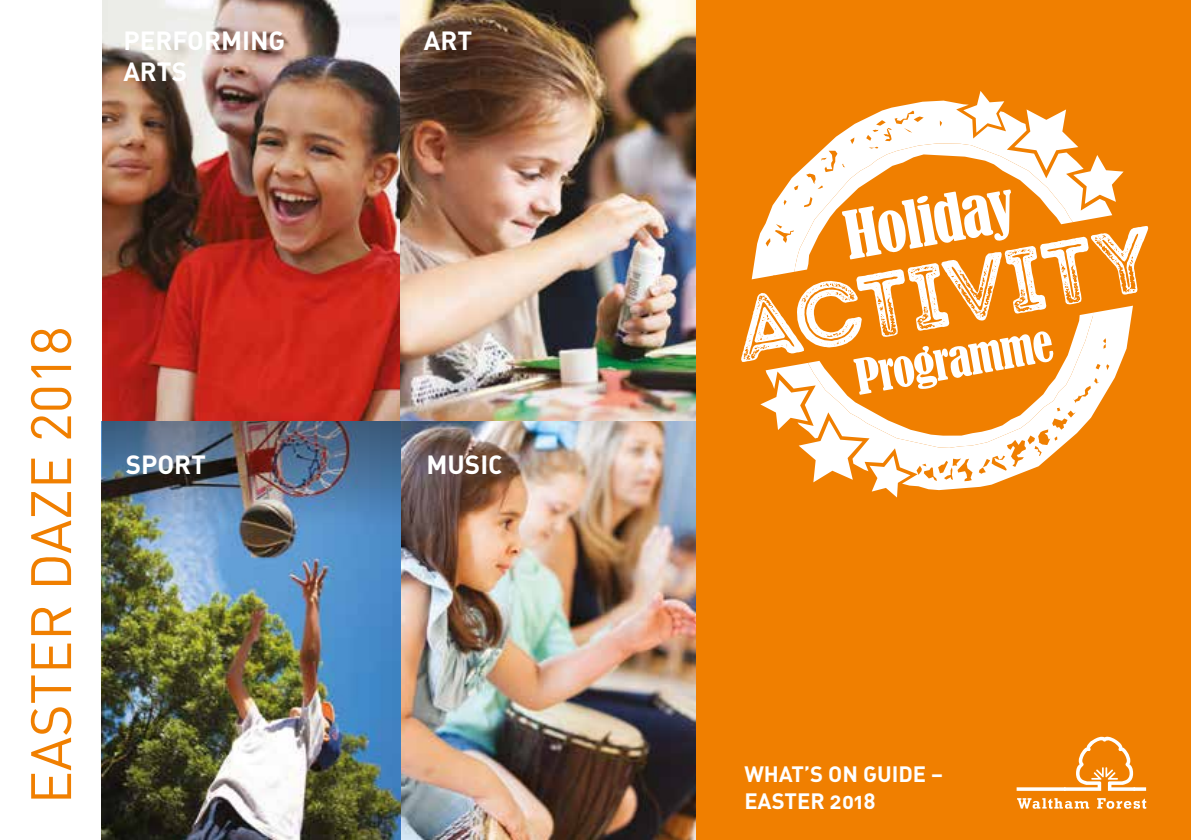
<style>
.page{position:relative;width:1191px;height:840px;background:#fff}
.page>*{position:absolute;margin:0;border:0;box-sizing:border-box;transform-origin:0 0}
.t1{font:56px "DIN";letter-spacing:-.005em;color:#f07f00}
.t2{font:26px/31.2px "DIN Bold Alternate";color:#fff}
.t3{font:22px/26.4px "DIN Bold Alternate";color:#fff}
</style>
<div class="page">
<img style="left:102px;top:0;width:594px;height:421px">
<img style="left:102px;top:421px;width:594px;height:418px">
<div style="left:696px;top:0;width:495px;height:839px;background:#f07f00"></div>
<svg style="left:1016px;top:736px;width:130px;height:72px"></svg>
<svg style="left:741px;top:91px;width:407px;height:406px"></svg>
<img style="left:102px;top:421px;width:299px;height:104px">
<p class="t2" style="left:123px;top:24px;width:163px">PERFORMING<br>ARTS</p>
<h1 class="t1" style="left:16px;top:803px;width:479px;rotate:-90deg">EASTER DAZE 2018</h1>
<p class="t2" style="left:126px;top:447px;width:82px">SPORT</p>
<p class="t2" style="left:424px;top:24px;width:50px">ART</p>
<p class="t2" style="left:426px;top:448px;width:78px">MUSIC</p>
<p class="t3" style="left:744px;top:759px;width:200px">WHAT’S ON GUIDE –<br>EASTER 2018</p>
</div>
